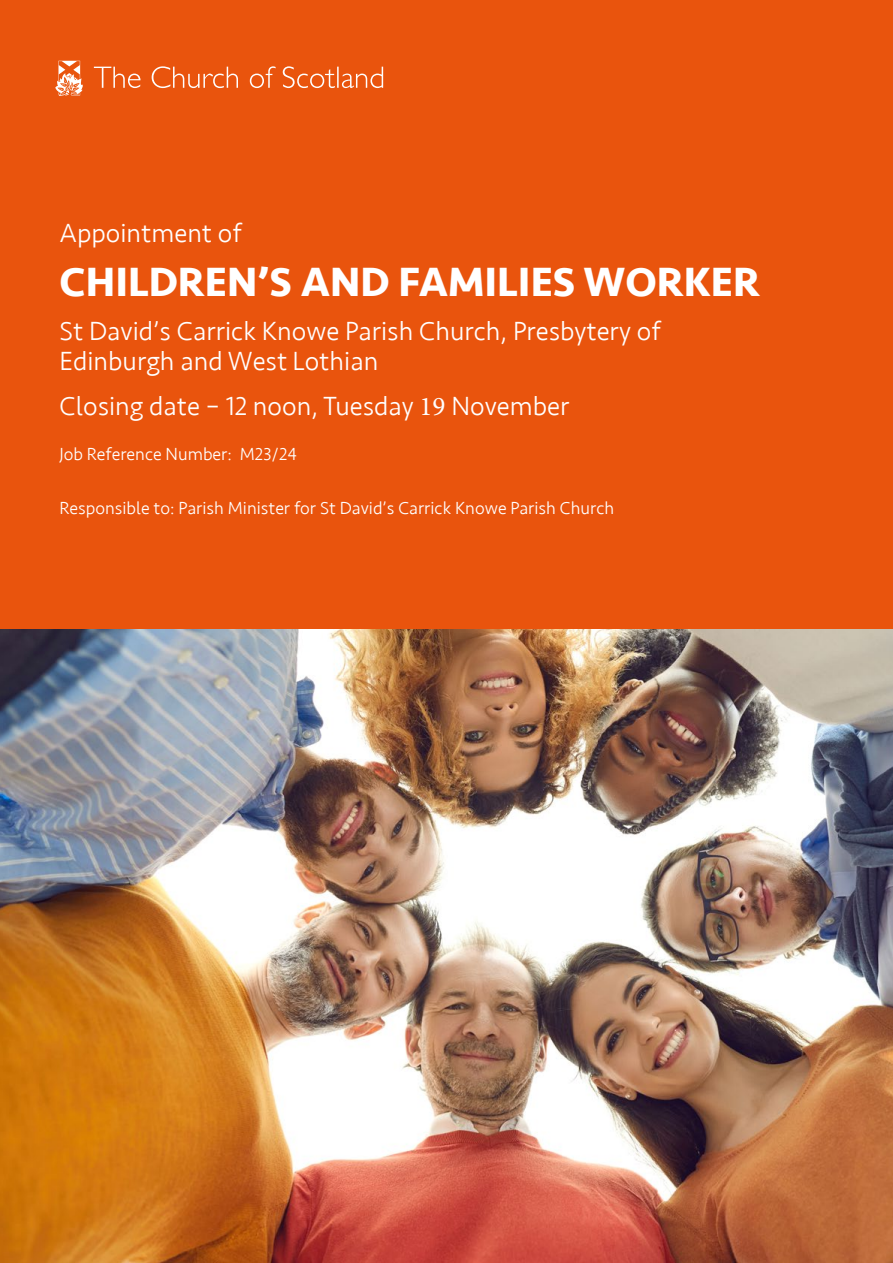
<style>
.page{position:relative;width:893px;height:1263px;background:#fff}
.page>*{position:absolute;margin:0;border:0;box-sizing:border-box;transform-origin:0 0}
.Job_Reference{font:700 42px "Seravek";color:#fff}
.Job_Reference-2{font:300 27px/30px "Seravek";color:#fff}
.Job_Reference-3{font:300 18px "Seravek";color:#fff}
.s1{font-family:"Minion Pro";font-weight:400}
</style>
<div class="page">
<div style="left:0;top:0;width:893px;height:631px;background:#e9540d"></div>
<svg style="left:55px;top:61px;width:328px;height:35px"></svg>
<img style="left:0;top:629px;width:893px;height:634px">
<h2 class="Job_Reference-2" style="left:60px;top:218px;width:184px">Appointment of</h2>
<h2 class="Job_Reference" style="left:60px;top:248px;width:702px">CHILDREN’S AND FAMILIES WORKER</h2>
<h2 class="Job_Reference-2" style="left:60px;top:317px;width:603px">St David’s Carrick Knowe Parish Church, Presbytery of<br>Edinburgh and West Lothian</h2>
<h2 class="Job_Reference-2" style="left:60px;top:392px;width:511px">Closing date – 12 noon, Tuesday <span class="s1">19</span> November</h2>
<h2 class="Job_Reference-3" style="left:60px;top:444px;width:239px">Job Reference Number: M23/24</h2>
<h2 class="Job_Reference-3" style="left:60px;top:497px;width:556px">Responsible to: Parish Minister for St David’s Carrick Knowe Parish Church</h2>
</div>
